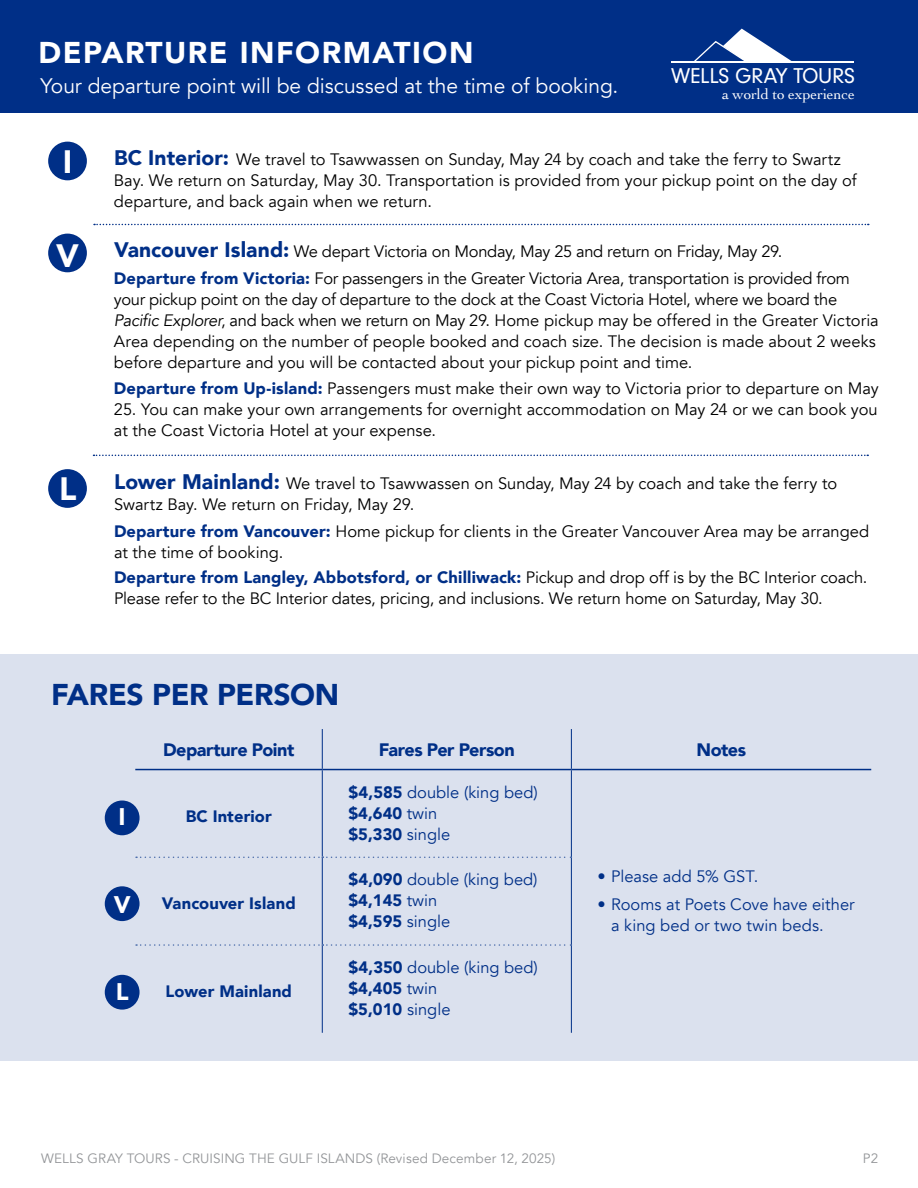
<style>
.page{position:relative;width:918px;height:1188px;background:#fff}
.page>*{position:absolute;margin:0;border:0;box-sizing:border-box;transform-origin:0 0}
.t1{font:900 32.25px "Avenir";color:#fff}
.t2{font:900 30px "Avenir";letter-spacing:.05em;color:#fff}
.t3{font:900 30px "Avenir";letter-spacing:-.01em;color:#002f87}
.t4{font:900 24px "Avenir";color:#fff}
.t5{font:22.2px "Neuzeit Gro";letter-spacing:-.015em;color:#fff}
.t6{font:21px "Avenir";letter-spacing:-.005em;color:#fff}
.t7{font:900 18px "Avenir";letter-spacing:-.025em;color:#002f87}
.t8{font:16.5px/21px "Avenir";color:#000}
.t9{font:16.5px/21px "Avenir";color:#002f87}
.t10{font:16.5px/26.8px "Avenir";letter-spacing:-.02em;color:#000}
.t11{font:900 16.5px "Avenir";letter-spacing:.01em;color:#002f87}
.t12{font:15.15px "Cochin";letter-spacing:-.005em;color:#fff}
.t13{font:13.5px "Avenir";letter-spacing:.01em;color:#939598}
.s1{font-weight:900;font-size:21px;color:#002f87}
.s2{font-weight:900;color:#002f87}
.s3{font-style:italic}
.s4{font-weight:900}
</style>
<div class="page">
<div style="left:0;top:654px;width:918px;height:407px;background:#dbe1ee"></div>
<hr style="left:322px;top:729px;width:1px;height:40px;background:#002f87">
<hr style="left:571px;top:729px;width:1px;height:40px;background:#002f87">
<hr style="left:322px;top:770px;width:1px;height:87px;background:#002f87">
<hr style="left:571px;top:770px;width:1px;height:87px;background:#002f87">
<hr style="left:322px;top:858px;width:1px;height:86px;background:#002f87">
<hr style="left:571px;top:857px;width:1px;height:88px;background:#002f87">
<hr style="left:322px;top:946px;width:1px;height:87px;background:#002f87">
<hr style="left:571px;top:945px;width:1px;height:88px;background:#002f87">
<hr style="left:135px;top:769px;width:187px;height:1px;background:#002f87">
<hr style="left:322px;top:769px;width:249px;height:1px;background:#002f87">
<hr style="left:571px;top:769px;width:300px;height:1px;background:#002f87">
<svg style="left:136px;top:857px;width:435px;height:1px"></svg>
<svg style="left:136px;top:944px;width:435px;height:2px"></svg>
<div style="left:105px;top:801px;width:35px;height:34px;background:#002f87;border-radius:50%"></div>
<div style="left:105px;top:886px;width:35px;height:35px;background:#002f87;border-radius:50%"></div>
<div style="left:105px;top:975px;width:35px;height:35px;background:#002f87;border-radius:50%"></div>
<div style="left:1px;top:0;width:917px;height:112px;background:#002f87"></div>
<hr style="left:671px;top:62px;width:183px;height:1px;background:#fff">
<svg style="left:692px;top:29px;width:101px;height:33px"></svg>
<svg style="left:94px;top:224px;width:775px;height:1px"></svg>
<svg style="left:94px;top:455px;width:774px;height:1px"></svg>
<div style="left:48px;top:142px;width:39px;height:38px;background:#002f87;border-radius:50%"></div>
<div style="left:48px;top:234px;width:39px;height:38px;background:#002f87;border-radius:50%"></div>
<div style="left:48px;top:469px;width:39px;height:39px;background:#002f87;border-radius:50%"></div>
<h2 class="t2" style="left:39px;top:27px;width:436px">DEPARTURE INFORMATION</h2>
<p class="t6" style="left:40px;top:73px;width:579px">Your departure point will be discussed at the time of booking.</p>
<h3 class="t5" style="left:671px;top:64px;width:185px">WELLS GRAY TOURS</h3>
<p class="t12" style="left:722px;top:84px;width:134px">a world to experience</p>
<h1 class="t1" style="left:63px;top:134px;width:11px">I</h1>
<p class="t8" style="left:114px;top:149px;width:744px"><span class="s1">BC Interior:</span> We travel to Tsawwassen on Sunday, May 24 by coach and take the ferry to Swartz<br>Bay. We return on Saturday, May 30. Transportation is provided from your pickup point on the day of departure, and back again when we return.</p>
<h1 class="t1" style="left:56px;top:228px;width:24px">V</h1>
<p class="t10" style="left:114px;top:239px;width:738px"><span class="s1">Vancouver Island:</span> We depart Victoria on Monday, May 25 and return on Friday, May 29.<br><span class="s2">Departure from Victoria:</span> For passengers in the Greater Victoria Area, transportation is provided from</p>
<p class="t8" style="left:114px;top:289px;width:766px">your pickup point on the day of departure to the dock at the Coast Victoria Hotel, where we board the <span class="s3">Pacific Explorer</span>, and back when we return on May 29. Home pickup may be offered in the Greater Victoria Area depending on the number of people booked and coach size. The decision is made about 2 weeks before departure and you will be contacted about your pickup point and time.</p>
<p class="t8" style="left:114px;top:378px;width:766px"><span class="s2">Departure from Up-island:</span> Passengers must make their own way to Victoria prior to departure on May</p>
<p class="t8" style="left:114px;top:399px;width:765px">25. You can make your own arrangements for overnight accommodation on May 24 or we can book you at the Coast Victoria Hotel at your expense.</p>
<h1 class="t1" style="left:59px;top:461px;width:19px">L</h1>
<p class="t8" style="left:114px;top:473px;width:725px"><span class="s1">Lower Mainland:</span> We travel to Tsawwassen on Sunday, May 24 by coach and take the ferry to<br>Swartz Bay. We return on Friday, May 29.</p>
<p class="t8" style="left:114px;top:521px;width:757px"><span class="s2">Departure from Vancouver:</span> Home pickup for clients in the Greater Vancouver Area may be arranged at the time of booking.</p>
<p class="t8" style="left:114px;top:567px;width:755px"><span class="s2">Departure from Langley, Abbotsford, or Chilliwack:</span> Pickup and drop off is by the BC Interior coach.<br>Please refer to the BC Interior dates, pricing, and inclusions. We return home on Saturday, May 30.</p>
<h2 class="t3" style="left:51px;top:669px;width:290px">FARES PER PERSON</h2>
<p class="t7" style="left:163px;top:734px;width:133px">Departure Point</p>
<p class="t7" style="left:379px;top:734px;width:138px">Fares Per Person</p>
<p class="t7" style="left:697px;top:734px;width:51px">Notes</p>
<h3 class="t4" style="left:119px;top:797px;width:9px">I</h3>
<p class="t11" style="left:186px;top:802px;width:88px">BC Interior</p>
<p class="t9" style="left:349px;top:782px;width:191px"><span class="s4">$4,585</span> double (king bed) <span class="s4">$4,640</span> twin<br><span class="s4">$5,330</span> single</p>
<h3 class="t4" style="left:114px;top:884px;width:18px">V</h3>
<p class="t11" style="left:162px;top:890px;width:136px">Vancouver Island</p>
<p class="t9" style="left:349px;top:870px;width:191px"><span class="s4">$4,090</span> double (king bed) <span class="s4">$4,145</span> twin<br><span class="s4">$4,595</span> single</p>
<p class="t9" style="left:598px;top:866px;width:162px">• Please add 5% GST.</p>
<p class="t9" style="left:611px;top:894px;width:245px;text-indent:-13px">• Rooms at Poets Cove have either a king bed or two twin beds.</p>
<h3 class="t4" style="left:116px;top:972px;width:14px">L</h3>
<p class="t11" style="left:166px;top:977px;width:128px">Lower Mainland</p>
<p class="t9" style="left:349px;top:957px;width:191px"><span class="s4">$4,350</span> double (king bed) <span class="s4">$4,405</span> twin<br><span class="s4">$5,010</span> single</p>
<p class="t13" style="left:41px;top:1150px;width:516px">WELLS GRAY TOURS - CRUISING THE GULF ISLANDS (Revised December 12, 2025)</p>
<p class="t13" style="left:863px;top:1150px;width:17px">P2</p>
</div>
